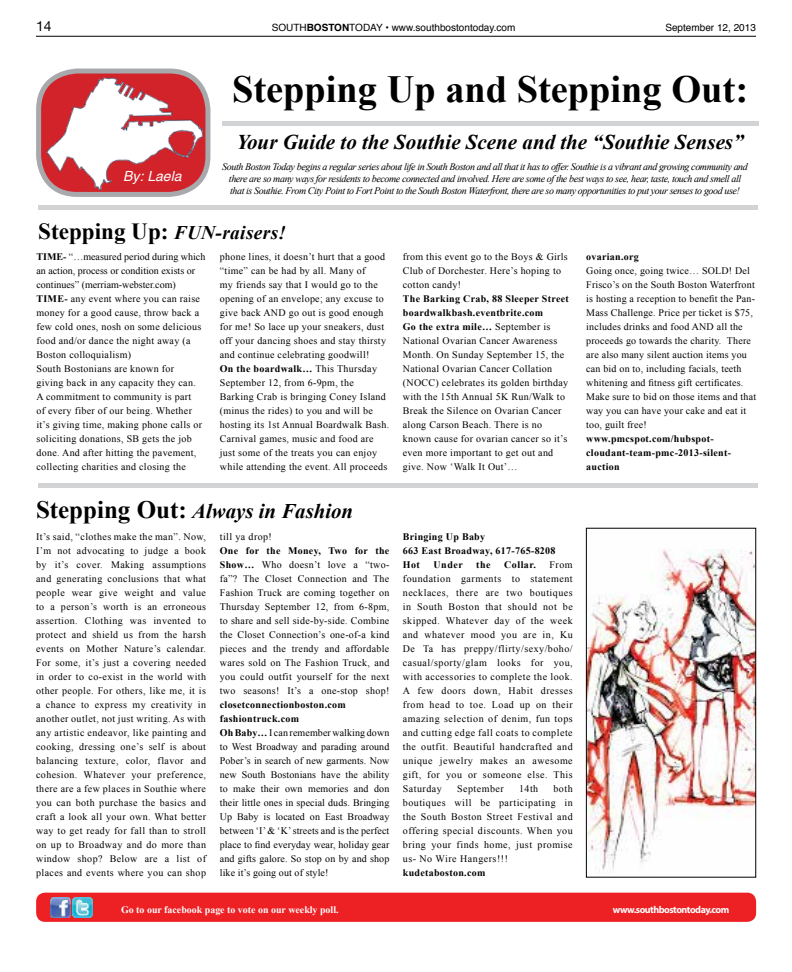
<style>
.page{position:relative;width:792px;height:972px;background:#fff}
.page>*{position:absolute;margin:0;border:0;box-sizing:border-box;transform-origin:0 0}
.t1{font:700 38.4px "Times New Roman";color:#000}
.t2{font:italic 700 21px "Times New Roman";color:#000}
.t3{font:italic 700 20.8px "Times New Roman";color:#000}
.t4{font:italic 700 19.3px "Times New Roman";letter-spacing:.02em;color:#000}
.t5{font:italic 14px "Helvetica";color:#fff}
.t6{font:14px "Helvetica Neue";color:#000}
.t7{font:10px/14px "Times New Roman";letter-spacing:.03em;color:#000}
.t8{font:10px/14px "Times New Roman";letter-spacing:.01em;color:#000}
.t9{font:italic 10px/12px "Times New Roman";letter-spacing:-.04em;color:#000;text-align:center}
.t10{font:700 10px/14px "Times New Roman";letter-spacing:.03em;color:#000}
.t11{font:10px "Helvetica";color:#000}
.t12{font:700 10px "Times New Roman";color:#fff}
.t13{font:700 10px "Myriad Pro";letter-spacing:-.05em;color:#fff}
.t14{font:10px "Times New Roman";letter-spacing:.05em;color:#000}
.s1{font-weight:700}
.s2{font-style:normal;font-size:23.1px}
.s3{font-style:normal;font-size:25px}
</style>
<div class="page">
<hr style="left:36px;top:36px;width:720px;height:1px;background:#000">
<hr style="left:222px;top:121px;width:536px;height:4px;background:#d1d3d4">
<hr style="left:38px;top:484px;width:720px;height:4px;background:#d1d3d4">
<hr style="left:38px;top:206px;width:720px;height:4px;background:#d1d3d4">
<div style="left:39px;top:71px;width:169px;height:123px;background:#d2232a;border-radius:38px"></div>
<div style="left:36px;top:69px;width:174px;height:128px;border:5px solid #a7a9ac;border-radius:38px"></div>
<img style="left:44px;top:77px;width:159px;height:115px">
<div style="left:36px;top:893px;width:720px;height:29px;background:#ed2124;border-radius:9px"></div>
<img style="left:51px;top:898px;width:19px;height:19px">
<img style="left:73px;top:898px;width:20px;height:19px">
<img style="left:588px;top:549px;width:166px;height:321px">
<div style="left:586px;top:528px;width:170px;height:349px;border:1px solid #000"></div>
<h3 class="t6" style="left:36px;top:18px;width:17px">14</h3>
<p class="t11" style="left:272px;top:20px;width:245px">SOUTH<span class="s1">BOSTON</span>TODAY • www.southbostontoday.com</p>
<p class="t11" style="left:665px;top:20px;width:92px">September 12, 2013</p>
<h1 class="t1" style="left:232px;top:63px;width:518px">Stepping Up and Stepping Out:</h1>
<h3 class="t5" style="left:123px;top:165px;width:60px">By: Laela</h3>
<h2 class="t2" style="left:237px;top:128px;width:509px">Your Guide to the Southie Scene and the “Southie Senses”</h2>
<p class="t9" style="left:222px;top:160px;width:527px">South Boston Today begins a regular series about life in South Boston and all that it has to offer. Southie is a vibrant and growing community and there are so many ways for residents to become connected and involved. Here are some of the best ways to see, hear, taste, touch and smell all that is Southie. From City Point to Fort Point to the South Boston Waterfront, there are so many opportunities to put your senses to good use!</p>
<h3 class="t4" style="left:38px;top:219px;width:249px"><span class="s2">Stepping Up:</span> FUN-raisers!</h3>
<p class="t7" style="left:36px;top:250px;width:170px"><span class="s1">TIME-</span> “…measured period during which an action, process or condition exists or continues” (merriam-webster.com)<br><span class="s1">TIME-</span> any event where you can raise money for a good cause, throw back a few cold ones, nosh on some delicious food and/or dance the night away (a Boston colloquialism)<br>South Bostonians are known for<br>giving back in any capacity they can.<br>A commitment to community is part<br>of every fiber of our being. Whether it’s giving time, making phone calls or soliciting donations, SB gets the job done. And after hitting the pavement, collecting charities and closing the</p>
<p class="t7" style="left:220px;top:250px;width:171px">phone lines, it doesn’t hurt that a good “time” can be had by all. Many of<br>my friends say that I would go to the opening of an envelope; any excuse to give back AND go out is good enough for me! So lace up your sneakers, dust off your dancing shoes and stay thirsty and continue celebrating goodwill!<br><span class="s1">On the boardwalk…</span> This Thursday September 12, from 6-9pm, the Barking Crab is bringing Coney Island (minus the rides) to you and will be hosting its 1st Annual Boardwalk Bash.<br>Carnival games, music and food are just some of the treats you can enjoy while attending the event. All proceeds</p>
<p class="t7" style="left:403px;top:249px;width:166px">from this event go to the Boys &amp; Girls<br>Club of Dorchester. Here’s hoping to cotton candy!</p>
<p class="t7" style="left:403px;top:291px;width:167px"><span class="s1">The Barking Crab, 88 Sleeper Street boardwalkbash.eventbrite.com<br>Go the extra mile…</span> September is National Ovarian Cancer Awareness Month. On Sunday September 15, the National Ovarian Cancer Collation (NOCC) celebrates its golden birthday with the 15th Annual 5K Run/Walk to Break the Silence on Ovarian Cancer along Carson Beach. There is no known cause for ovarian cancer so it’s even more important to get out and give. Now ‘Walk It Out’…</p>
<h3 class="t3" style="left:36px;top:497px;width:319px"><span class="s3">Stepping Out:</span> Always in Fashion</h3>
<p class="t7" style="left:36px;top:529px;width:171px;text-align:justify">It’s said, “clothes make the man”. Now, I’m not advocating to judge a book by it’s cover. Making assumptions and generating conclusions that what people wear give weight and value to a person’s worth is an erroneous assertion. Clothing was invented to protect and shield us from the harsh events on Mother Nature’s calendar.<br>For some, it’s just a covering needed in order to co-exist in the world with other people. For others, like me, it is a chance to express my creativity in another outlet, not just writing. As with any artistic endeavor, like painting and cooking, dressing one’s self is about balancing texture, color, flavor and cohesion. Whatever your preference, there are a few places in Southie where you can both purchase the basics and craft a look all your own. What better way to get ready for fall than to stroll on up to Broadway and do more than window shop? Below are a list of places and events where you can shop</p>
<p class="t7" style="left:220px;top:529px;width:54px">till ya drop!</p>
<p class="t7" style="left:220px;top:543px;width:171px;text-align:justify"><span class="s1">One for the Money, Two for the Show…</span> Who doesn’t love a “two&shy;fa”? The Closet Connection and The Fashion Truck are coming together on Thursday September 12, from 6-8pm, to share and sell side-by-side. Combine the Closet Connection’s one-of-a kind pieces and the trendy and affordable wares sold on The Fashion Truck, and you could outfit yourself for the next two seasons! It’s a one-stop shop!</p>
<p class="t8" style="left:220px;top:698px;width:171px"><span class="s1">closetconnectionboston.com fashiontruck.com<br>Oh Baby…</span> I can remember walking down to West Broadway and parading around Pober’s in search of new garments. Now new South Bostonians have the ability to make their own memories and don their little ones in special duds. Bringing Up Baby is located on East Broadway between ‘I’ &amp; ‘K’ streets and is the perfect place to find everyday wear, holiday gear and gifts galore. So stop on by and shop like it’s going out of style!</p>
<p class="t10" style="left:403px;top:529px;width:154px">Bringing Up Baby<br>663 East Broadway, 617-765-8208<br>Hot</p>
<p class="t10" style="left:434px;top:557px;width:31px">Under</p>
<p class="t10" style="left:476px;top:557px;width:16px">the</p>
<p class="t10" style="left:504px;top:557px;width:33px">Collar.</p>
<p class="t7" style="left:403px;top:558px;width:171px;text-align:justify;text-indent:147px">From foundation garments to statement necklaces, there are two boutiques in South Boston that should not be skipped. Whatever day of the week and whatever mood you are in, Ku De Ta has preppy/flirty/sexy/boho/ casual/sporty/glam looks for you, with accessories to complete the look.<br>A few doors down, Habit dresses from head to toe. Load up on their amazing selection of denim, fun tops and cutting edge fall coats to complete the outfit. Beautiful handcrafted and unique jewelry makes an awesome gift, for you or someone else. This Saturday</p>
<p class="t7" style="left:403px;top:781px;width:171px;text-align:justify;text-indent:151px">both boutiques will be participating in the South Boston Street Festival and offering special discounts. When you bring your finds home, just promise us- No Wire Hangers!!!</p>
<p class="t10" style="left:403px;top:865px;width:84px">kudetaboston.com</p>
<p class="t14" style="left:457px;top:782px;width:48px">September</p>
<p class="t7" style="left:519px;top:781px;width:21px">14th</p>
<p class="t10" style="left:586px;top:249px;width:54px">ovarian.org</p>
<p class="t7" style="left:586px;top:263px;width:171px">Going once, going twice… SOLD! Del Frisco’s on the South Boston Waterfront is hosting a reception to benefit the Pan-Mass Challenge. Price per ticket is $75, includes drinks and food AND all the proceeds go towards the charity. There are also many silent auction items you can bid on to, including facials, teeth whitening and fitness gift certificates.<br>Make sure to bid on those items and that way you can have your cake and eat it too, guilt free!</p>
<p class="t10" style="left:586px;top:431px;width:146px">www.pmcspot.com/hubspot&shy;cloudant-team-pmc-2013-silent&shy;auction</p>
<p class="t12" style="left:121px;top:903px;width:219px">Go to our facebook page to vote on our weekly poll.</p>
<p class="t13" style="left:613px;top:903px;width:118px">www.southbostontoday.com</p>
</div>
